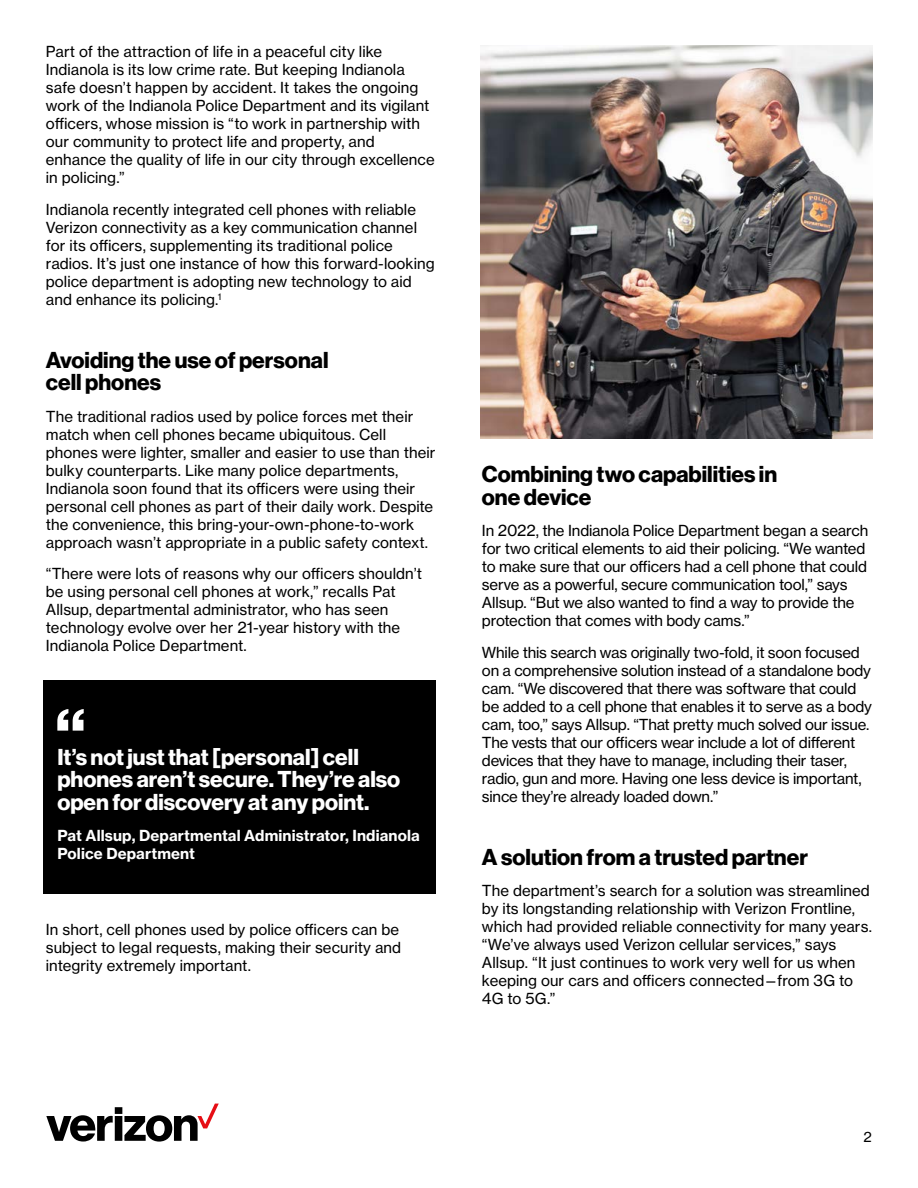
<style>
.page{position:relative;width:918px;height:1188px;background:#fff}
.page>*{position:absolute;margin:0;border:0;box-sizing:border-box;transform-origin:0 0}
.t1{font:700 22.5px/22.5px "Verizon NHGDS";color:#000}
.t2{font:700 22.5px/22.5px "Verizon NHGDS";color:#fff}
.t3{font:15px/18px "Verizon NHGTX";color:#000}
.t4{font:700 15px/18px "Verizon NHGTX";letter-spacing:.01em;color:#fff}
.t5{font:13.5px "Verizon NHGTX";color:#000}
</style>
<div class="page">
<div style="left:44px;top:680px;width:392px;height:214px;background:#000"></div>
<svg style="left:57px;top:709px;width:27px;height:22px"></svg>
<img style="left:481px;top:46px;width:391px;height:392px">
<svg style="left:46px;top:1104px;width:173px;height:38px"></svg>
<p class="t3" style="left:46px;top:42px;width:390px">Part of the attraction of life in a peaceful city like Indianola is its low crime rate. But keeping Indianola safe doesn’t happen by accident. It takes the ongoing work of the Indianola Police Department and its vigilant officers, whose mission is “to work in partnership with our community to protect life and property, and enhance the quality of life in our city through excellence in policing.”</p>
<p class="t3" style="left:46px;top:200px;width:390px">Indianola recently integrated cell phones with reliable Verizon connectivity as a key communication channel for its officers, supplementing its traditional police radios. It’s just one instance of how this forward-looking police department is adopting new technology to aid and enhance its policing.<sup>1</sup></p>
<h1 class="t1" style="left:46px;top:348px;width:284px">Avoiding the use of personal cell phones</h1>
<p class="t3" style="left:46px;top:407px;width:391px">The traditional radios used by police forces met their match when cell phones became ubiquitous. Cell phones were lighter, smaller and easier to use than their bulky counterparts. Like many police departments, Indianola soon found that its officers were using their personal cell phones as part of their daily work. Despite the convenience, this bring-your-own-phone-to-work approach wasn’t appropriate in a public safety context.</p>
<p class="t3" style="left:46px;top:564px;width:378px">“There were lots of reasons why our officers shouldn’t be using personal cell phones at work,” recalls Pat Allsup, departmental administrator, who has seen technology evolve over her 21-year history with the Indianola Police Department.</p>
<h1 class="t2" style="left:57px;top:745px;width:344px">It’s not just that [personal] cell phones aren’t secure. They’re also open for discovery at any point.</h1>
<p class="t4" style="left:57px;top:826px;width:364px">Pat Allsup, Departmental Administrator, Indianola<br>Police Department</p>
<p class="t3" style="left:46px;top:920px;width:357px">In short, cell phones used by police officers can be subject to legal requests, making their security and integrity extremely important.</p>
<h1 class="t1" style="left:482px;top:463px;width:297px">Combining two capabilities in one device</h1>
<p class="t3" style="left:482px;top:521px;width:388px">In 2022, the Indianola Police Department began a search for two critical elements to aid their policing. “We wanted to make sure that our officers had a cell phone that could serve as a powerful, secure communication tool,” says Allsup. “But we also wanted to find a way to provide the protection that comes with body cams.”</p>
<p class="t3" style="left:482px;top:643px;width:392px">While this search was originally two-fold, it soon focused on a comprehensive solution instead of a standalone body cam. “We discovered that there was software that could be added to a cell phone that enables it to serve as a body cam, too,” says Allsup. “That pretty much solved our issue.<br>The vests that our officers wear include a lot of different devices that they have to manage, including their taser, radio, gun and more. Having one less device is important, since they’re already loaded down.”</p>
<h1 class="t1" style="left:482px;top:845px;width:328px">A solution from a trusted partner</h1>
<p class="t3" style="left:482px;top:881px;width:392px">The department’s search for a solution was streamlined by its longstanding relationship with Verizon Frontline, which had provided reliable connectivity for many years. “We’ve always used Verizon cellular services,” says Allsup. “It just continues to work very well for us when keeping our cars and officers connected—from 3G to 4G to 5G.”</p>
<p class="t5" style="left:864px;top:1129px;width:10px">2</p>
</div>
